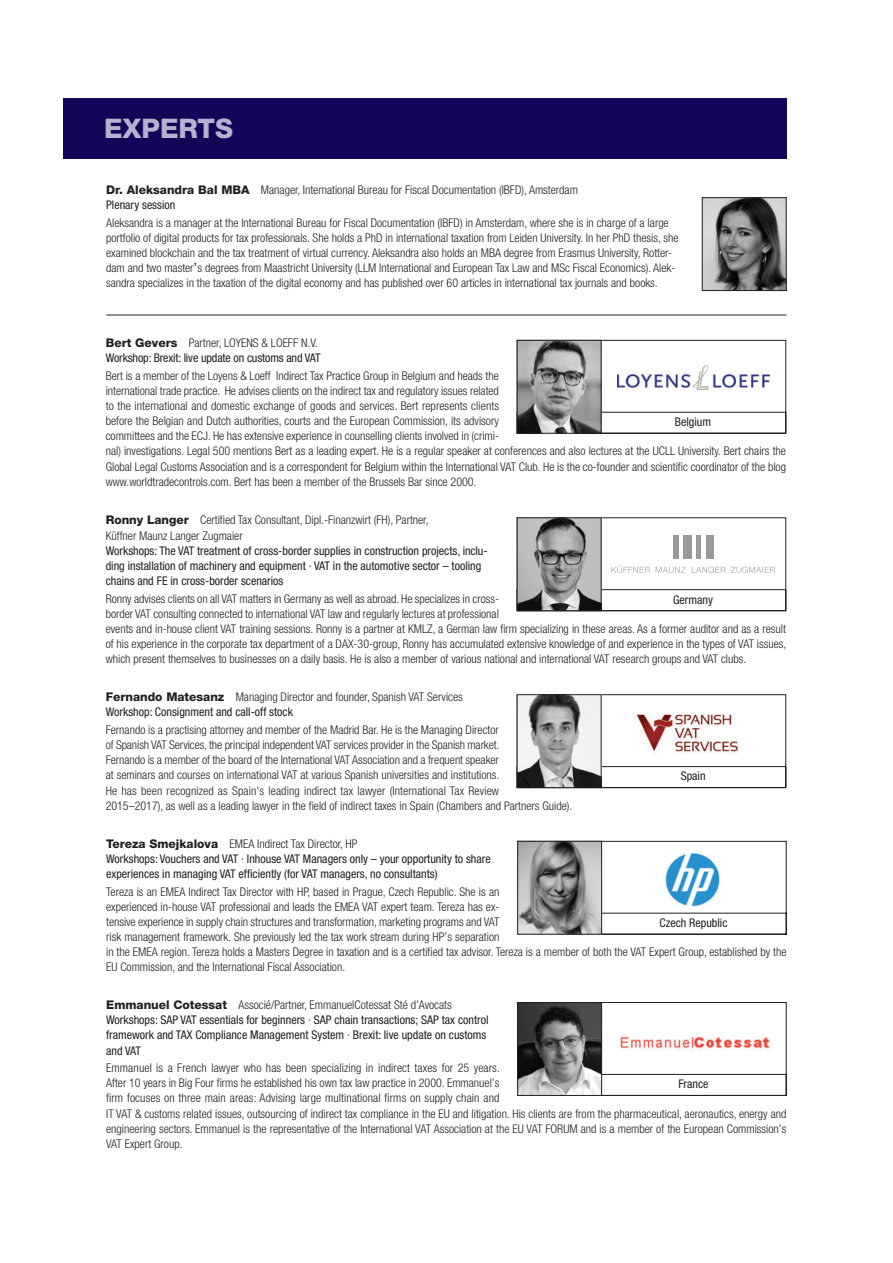
<style>
.page{position:relative;width:893px;height:1263px;background:#fff}
.page>*{position:absolute;margin:0;border:0;box-sizing:border-box;transform-origin:0 0}
.t1{font:800 27px "Helvetica Neue";color:#b4b2ce}
.t2{font:300 condensed 12px/15.1px "Helvetica Neue";color:#231f20}
.t3{font:condensed 12px/15.1px "Helvetica Neue";color:#231f20}
.s1{font-weight:800;font-stretch:normal}
.s2{font-weight:400}
.s3{font-family:"Lucida Grande";font-weight:400;font-stretch:normal}
.s4{font-weight:300}
</style>
<div class="page">
<svg style="left:517px;top:694px;width:269px;height:94px"></svg>
<img style="left:519px;top:697px;width:80px;height:89px">
<div style="left:517px;top:695px;width:84px;height:93px;border:1px solid #231f20"></div>
<img style="left:634px;top:702px;width:111px;height:55px">
<svg style="left:517px;top:517px;width:269px;height:94px"></svg>
<div style="left:672px;top:536px;width:6px;height:23px;background:#999"></div>
<div style="left:683px;top:536px;width:8px;height:23px;background:#999"></div>
<div style="left:696px;top:536px;width:5px;height:23px;background:#999"></div>
<div style="left:706px;top:536px;width:7px;height:23px;background:#999"></div>
<div style="left:64px;top:98px;width:722px;height:60px;background:#110658"></div>
<svg style="left:517px;top:340px;width:269px;height:94px"></svg>
<img style="left:519px;top:342px;width:80px;height:89px">
<div style="left:517px;top:340px;width:84px;height:93px;border:1px solid #231f20"></div>
<img style="left:617px;top:365px;width:152px;height:24px">
<svg style="left:517px;top:841px;width:269px;height:94px"></svg>
<img style="left:519px;top:843px;width:80px;height:89px">
<div style="left:517px;top:841px;width:84px;height:93px;border:1px solid #231f20"></div>
<img style="left:662px;top:849px;width:62px;height:61px">
<svg style="left:601px;top:1002px;width:185px;height:94px"></svg>
<img style="left:519px;top:1004px;width:80px;height:90px">
<div style="left:517px;top:1002px;width:84px;height:94px;border:1px solid #231f20"></div>
<img style="left:617px;top:1033px;width:159px;height:18px">
<img style="left:704px;top:199px;width:80px;height:90px">
<div style="left:702px;top:197px;width:84px;height:94px;border:1px solid #231f20"></div>
<hr style="left:106px;top:315px;width:680px;height:1px;background:#231f20">
<h1 class="t1" style="left:104px;top:118px;width:130px">EXPERTS</h1>
<p class="t2" style="left:106px;top:183px;width:473px"><span class="s1">Dr. Aleksandra Bal MBA</span> Manager, International Bureau for Fiscal Documentation (IBFD), Amsterdam<br><span class="s2">Plenary session</span></p>
<p class="t2" style="left:106px;top:216px;width:574px">Aleksandra is a manager at the International Bureau for Fiscal Documentation (IBFD) in Amsterdam, where she is in charge of a large portfolio of digital products for tax professionals. She holds a PhD in international taxation from Leiden University. In her PhD thesis, she examined blockchain and the tax treatment of virtual currency. Aleksandra also holds an MBA degree from Erasmus University, Rotter&shy;dam and two master<span class="s3">’</span>s degrees from Maastricht University (LLM International and European Tax Law and MSc Fiscal Economics). Alek&shy;sandra specializes in the taxation of the digital economy and has published over 60 articles in international tax journals and books.</p>
<p class="t3" style="left:106px;top:336px;width:216px"><span class="s1">Bert Gevers</span> <span class="s4">Partner, LOYENS &amp; LOEFF N.V.<br></span>Workshop: Brexit: live update on customs and VAT</p>
<p class="t2" style="left:106px;top:369px;width:681px">Bert is a member of the Loyens &amp; Loeff Indirect Tax Practice Group in Belgium and heads the<br>international trade practice. He advises clients on the indirect tax and regulatory issues related<br>to the international and domestic exchange of goods and services. Bert represents clients<br>before the Belgian and Dutch authorities, courts and the European Commission, its advisory<br>committees and the ECJ. He has extensive experience in counselling clients involved in (crimi-<br>nal) investigations. Legal 500 mentions Bert as a leading expert. He is a regular speaker at conferences and also lectures at the UCLL University. Bert chairs the Global Legal Customs Association and is a correspondent for Belgium within the International VAT Club. He is the co-founder and scientific coordinator of the blog www.worldtradecontrols.com. Bert has been a member of the Brussels Bar since 2000.</p>
<p class="t3" style="left:675px;top:415px;width:38px">Belgium</p>
<p class="t2" style="left:106px;top:514px;width:324px"><span class="s1">Ronny Langer</span> Certified Tax Consultant, Dipl.-Finanzwirt (FH), Partner,<br>Küffner Maunz Langer Zugmaier</p>
<p class="t3" style="left:106px;top:544px;width:383px">Workshops: The VAT treatment of cross-border supplies in construction projects, inclu&shy;ding installation of machinery and equipment · VAT in the automotive sector – tooling chains and FE in cross-border scenarios</p>
<p class="t2" style="left:106px;top:592px;width:682px">Ronny advises clients on all VAT matters in Germany as well as abroad. He specializes in cross-<br>border VAT consulting connected to international VAT law and regularly lectures at professional<br>events and in-house client VAT training sessions. Ronny is a partner at KMLZ, a German law firm specializing in these areas. As a former auditor and as a result of his experience in the corporate tax department of a DAX-30-group, Ronny has accumulated extensive knowledge of and experience in the types of VAT issues, which present themselves to businesses on a daily basis. He is also a member of various national and international VAT research groups and VAT clubs.</p>
<p class="t3" style="left:673px;top:593px;width:41px">Germany</p>
<p class="t2" style="left:106px;top:690px;width:358px"><span class="s1">Fernando Matesanz</span> Managing Director and founder, Spanish VAT Services<br><span class="s2">Workshop: Consignment and call-off stock</span></p>
<p class="t2" style="left:106px;top:723px;width:468px">Fernando is a practising attorney and member of the Madrid Bar. He is the Managing Director<br>of Spanish VAT Services, the principal independent VAT services provider in the Spanish market.<br>Fernando is a member of the board of the International VAT Association and a frequent speaker<br>at seminars and courses on international VAT at various Spanish universities and institutions.<br>He has been recognized as Spain's leading indirect tax lawyer (International Tax Review<br>2015–2017), as well as a leading lawyer in the field of indirect taxes in Spain (Chambers and Partners Guide).</p>
<p class="t3" style="left:680px;top:770px;width:26px">Spain</p>
<p class="t3" style="left:106px;top:837px;width:386px"><span class="s1">Tereza Smejkalova</span> <span class="s4">EMEA Indirect Tax Director, HP<br></span>Workshops: Vouchers and VAT · Inhouse VAT Managers only – your opportunity to share experiences in managing VAT efficiently (for VAT managers, no consultants)</p>
<p class="t2" style="left:106px;top:885px;width:681px">Tereza is an EMEA Indirect Tax Director with HP, based in Prague, Czech Republic. She is an<br>experienced in-house VAT professional and leads the EMEA VAT expert team. Tereza has ex-<br>tensive experience in supply chain structures and transformation, marketing programs and VAT<br>risk management framework. She previously led the tax work stream during HP’s separation<br>in the EMEA region. Tereza holds a Masters Degree in taxation and is a certified tax advisor. Tereza is a member of both the VAT Expert Group, established by the EU Commission, and the International Fiscal Association.</p>
<p class="t3" style="left:106px;top:998px;width:384px"><span class="s1">Emmanuel Cotessat</span> <span class="s4">Associé/Partner, EmmanuelCotessat Sté d’Avocats </span>Workshops: SAP VAT essentials for beginners · SAP chain transactions; SAP tax control framework and TAX Compliance Management System · Brexit: live update on customs and VAT</p>
<p class="t2" style="left:106px;top:1061px;width:681px">Emmanuel is a French lawyer who has been specializing in indirect taxes for 25 years.<br>After 10 years in Big Four firms he established his own tax law practice in 2000. Emmanuel’s<br>firm focuses on three main areas: Advising large multinational firms on supply chain and<br>IT VAT &amp; customs related issues, outsourcing of indirect tax compliance in the EU and litigation. His clients are from the pharmaceutical, aeronautics, energy and engineering sectors. Emmanuel is the representative of the International VAT Association at the EU VAT FORUM and is a member of the European Commission’s VAT Expert Group.</p>
<p class="t3" style="left:659px;top:916px;width:69px">Czech Republic</p>
<p class="t3" style="left:678px;top:1078px;width:31px">France</p>
</div>
